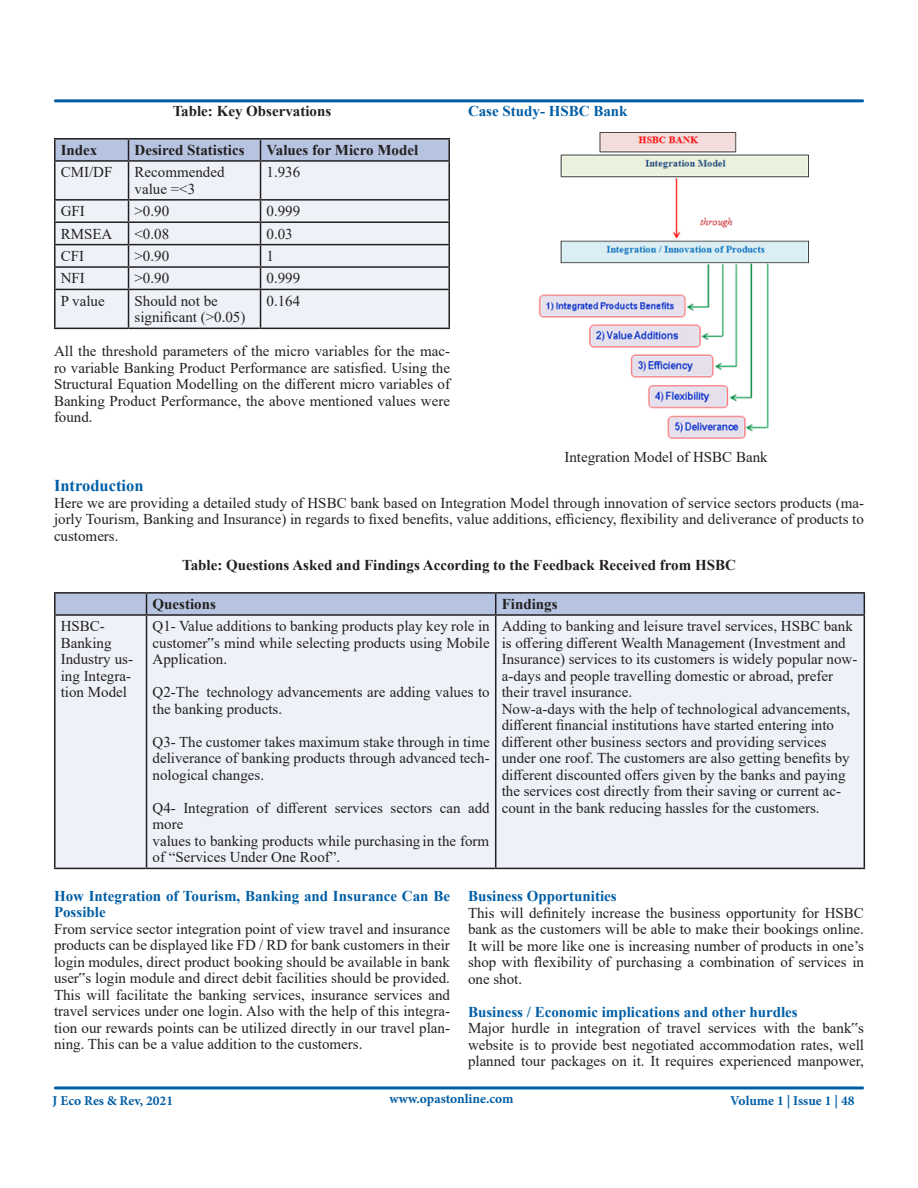
<style>
.page{position:relative;width:918px;height:1188px;background:#fff}
.page>*{position:absolute;margin:0;border:0;box-sizing:border-box;transform-origin:0 0}
.t1{font:700 16.5px "Times New Roman";color:#015ea5}
.t2{font:15px/16.5px "Times New Roman";color:#231f20}
.t3{font:700 15px "Times New Roman";color:#231f20}
.t4{font:700 15px/16.5px "Times New Roman";color:#015ea5}
.t5{font:700 13.5px "Minion Pro";color:#015ea5}
</style>
<div class="page">
<div style="left:54px;top:99px;width:810px;height:3px;border:2px solid #015ea5"></div>
<div style="left:54px;top:1086px;width:810px;height:3px;border:2px solid #015ea5"></div>
<div style="left:56px;top:162px;width:392px;height:166px;background:#eef2f8"></div>
<hr style="left:54px;top:138px;width:75px;height:2px;background:#231f20">
<hr style="left:54px;top:140px;width:2px;height:20px;background:#231f20">
<hr style="left:129px;top:138px;width:132px;height:2px;background:#231f20">
<hr style="left:261px;top:138px;width:189px;height:2px;background:#231f20">
<div style="left:55px;top:139px;width:394px;height:21px;background:#b6c4e1"></div>
<hr style="left:448px;top:140px;width:2px;height:20px;background:#231f20">
<hr style="left:54px;top:160px;width:75px;height:2px;background:#231f20">
<hr style="left:54px;top:162px;width:2px;height:37px;background:#231f20">
<hr style="left:129px;top:160px;width:132px;height:2px;background:#231f20">
<hr style="left:128px;top:162px;width:1px;height:37px;background:#231f20">
<hr style="left:261px;top:160px;width:189px;height:2px;background:#231f20">
<hr style="left:260px;top:162px;width:1px;height:37px;background:#231f20">
<hr style="left:448px;top:162px;width:2px;height:37px;background:#231f20">
<hr style="left:54px;top:199px;width:75px;height:2px;background:#231f20">
<hr style="left:54px;top:201px;width:2px;height:20px;background:#231f20">
<hr style="left:129px;top:199px;width:132px;height:2px;background:#231f20">
<hr style="left:261px;top:199px;width:189px;height:2px;background:#231f20">
<hr style="left:448px;top:201px;width:2px;height:20px;background:#231f20">
<hr style="left:54px;top:221px;width:75px;height:2px;background:#231f20">
<hr style="left:54px;top:223px;width:2px;height:21px;background:#231f20">
<hr style="left:129px;top:221px;width:132px;height:2px;background:#231f20">
<hr style="left:261px;top:221px;width:189px;height:2px;background:#231f20">
<hr style="left:448px;top:223px;width:2px;height:21px;background:#231f20">
<hr style="left:54px;top:244px;width:75px;height:1px;background:#231f20">
<hr style="left:54px;top:245px;width:2px;height:21px;background:#231f20">
<hr style="left:129px;top:244px;width:132px;height:1px;background:#231f20">
<hr style="left:261px;top:244px;width:189px;height:1px;background:#231f20">
<hr style="left:448px;top:245px;width:2px;height:21px;background:#231f20">
<hr style="left:54px;top:266px;width:75px;height:2px;background:#231f20">
<hr style="left:54px;top:268px;width:2px;height:21px;background:#231f20">
<hr style="left:129px;top:266px;width:132px;height:2px;background:#231f20">
<svg style="left:128px;top:201px;width:1px;height:88px"></svg>
<hr style="left:261px;top:266px;width:189px;height:2px;background:#231f20">
<svg style="left:260px;top:201px;width:1px;height:88px"></svg>
<hr style="left:448px;top:268px;width:2px;height:21px;background:#231f20">
<hr style="left:54px;top:289px;width:75px;height:1px;background:#231f20">
<hr style="left:54px;top:290px;width:2px;height:38px;background:#231f20">
<hr style="left:129px;top:289px;width:132px;height:1px;background:#231f20">
<hr style="left:128px;top:290px;width:1px;height:38px;background:#231f20">
<hr style="left:261px;top:289px;width:189px;height:1px;background:#231f20">
<hr style="left:260px;top:290px;width:1px;height:38px;background:#231f20">
<hr style="left:448px;top:290px;width:2px;height:38px;background:#231f20">
<hr style="left:54px;top:328px;width:75px;height:1px;background:#231f20">
<hr style="left:129px;top:328px;width:132px;height:1px;background:#231f20">
<hr style="left:261px;top:328px;width:189px;height:1px;background:#231f20">
<img style="left:539px;top:133px;width:269px;height:306px">
<div style="left:56px;top:616px;width:808px;height:252px;background:#eef2f8"></div>
<hr style="left:54px;top:592px;width:93px;height:2px;background:#231f20">
<hr style="left:54px;top:594px;width:2px;height:20px;background:#231f20">
<hr style="left:147px;top:592px;width:349px;height:2px;background:#231f20">
<hr style="left:496px;top:592px;width:369px;height:2px;background:#231f20">
<div style="left:55px;top:593px;width:810px;height:21px;background:#b6c4e1"></div>
<hr style="left:54px;top:614px;width:93px;height:2px;background:#231f20">
<hr style="left:54px;top:616px;width:2px;height:252px;background:#231f20">
<hr style="left:147px;top:614px;width:349px;height:2px;background:#231f20">
<hr style="left:146px;top:616px;width:1px;height:252px;background:#231f20">
<hr style="left:496px;top:614px;width:369px;height:2px;background:#231f20">
<hr style="left:495px;top:616px;width:1px;height:252px;background:#231f20">
<hr style="left:864px;top:616px;width:1px;height:252px;background:#231f20">
<hr style="left:54px;top:868px;width:93px;height:1px;background:#231f20">
<hr style="left:147px;top:868px;width:349px;height:1px;background:#231f20">
<hr style="left:496px;top:868px;width:369px;height:1px;background:#231f20">
<p class="t3" style="left:173px;top:100px;width:160px">Table: Key Observations</p>
<p class="t3" style="left:61px;top:139px;width:38px">Index</p>
<p class="t3" style="left:135px;top:139px;width:112px">Desired Statistics</p>
<p class="t3" style="left:267px;top:139px;width:153px">Values for Micro Model</p>
<p class="t2" style="left:61px;top:164px;width:53px">CMI/DF</p>
<p class="t2" style="left:135px;top:164px;width:91px">Recommended value =&lt;3</p>
<p class="t2" style="left:267px;top:164px;width:35px">1.936</p>
<p class="t2" style="left:61px;top:202px;width:26px">GFI</p>
<p class="t2" style="left:135px;top:202px;width:36px">&gt;0.90</p>
<p class="t2" style="left:267px;top:202px;width:35px">0.999</p>
<p class="t2" style="left:61px;top:225px;width:53px">RMSEA</p>
<p class="t2" style="left:135px;top:225px;width:36px">&lt;0.08</p>
<p class="t2" style="left:267px;top:225px;width:28px">0.03</p>
<p class="t2" style="left:61px;top:247px;width:25px">CFI</p>
<p class="t2" style="left:135px;top:247px;width:36px">&gt;0.90</p>
<p class="t2" style="left:267px;top:247px;width:9px">1</p>
<p class="t2" style="left:61px;top:270px;width:26px">NFI</p>
<p class="t2" style="left:135px;top:270px;width:36px">&gt;0.90</p>
<p class="t2" style="left:267px;top:270px;width:35px">0.999</p>
<p class="t2" style="left:61px;top:292px;width:46px">P value</p>
<p class="t2" style="left:135px;top:292px;width:85px">Should not be</p>
<p class="t2" style="left:135px;top:309px;width:112px">significant (&gt;0.05)</p>
<p class="t2" style="left:267px;top:292px;width:35px">0.164</p>
<p class="t2" style="left:54px;top:342px;width:398px;text-align:justify">All the threshold parameters of the micro variables for the mac&shy;ro variable Banking Product Performance are satisfied. Using the Structural Equation Modelling on the different micro variables of Banking Product Performance, the above mentioned values were found.</p>
<p class="t4" style="left:468px;top:102px;width:161px">Case Study- HSBC Bank</p>
<p class="t2" style="left:564px;top:448px;width:205px">Integration Model of HSBC Bank</p>
<p class="t1" style="left:54px;top:474px;width:91px">Introduction</p>
<p class="t2" style="left:54px;top:494px;width:812px;text-align:justify">Here we are providing a detailed study of HSBC bank based on Integration Model through innovation of service sectors products (ma&shy;jorly Tourism, Banking and Insurance) in regards to fixed benefits, value additions, efficiency, flexibility and deliverance of products to customers.</p>
<p class="t3" style="left:182px;top:554px;width:555px">Table: Questions Asked and Findings According to the Feedback Received from HSBC</p>
<p class="t3" style="left:153px;top:593px;width:65px">Questions</p>
<p class="t3" style="left:502px;top:593px;width:57px">Findings</p>
<p class="t2" style="left:61px;top:618px;width:74px">HSBC-<br>Banking<br>Industry us&shy;ing Integra&shy;tion Model</p>
<p class="t2" style="left:153px;top:618px;width:339px;text-align:justify">Q1- Value additions to banking products play key role in customer‟s mind while selecting products using Mobile Application.</p>
<p class="t2" style="left:502px;top:618px;width:357px">Adding to banking and leisure travel services, HSBC bank is offering different Wealth Management (Investment and Insurance) services to its customers is widely popular now&shy;a-days and people travelling domestic or abroad, prefer their travel insurance.</p>
<p class="t2" style="left:502px;top:700px;width:350px">Now-a-days with the help of technological advancements, different financial institutions have started entering into different other business sectors and providing services under one roof. The customers are also getting benefits by different discounted offers given by the banks and paying the services cost directly from their saving or current ac&shy;count in the bank reducing hassles for the customers.</p>
<p class="t2" style="left:153px;top:684px;width:339px">Q2-The technology advancements are adding values to the banking products.</p>
<p class="t2" style="left:153px;top:733px;width:339px;text-align:justify">Q3- The customer takes maximum stake through in time deliverance of banking products through advanced tech&shy;nological changes.</p>
<p class="t2" style="left:153px;top:799px;width:339px">Q4- Integration of different services sectors can add more</p>
<p class="t2" style="left:153px;top:832px;width:338px">values to banking products while purchasing in the form of “Services Under One Roof”.</p>
<p class="t4" style="left:54px;top:887px;width:398px">How Integration of Tourism, Banking and Insurance Can Be<br>Possible</p>
<p class="t2" style="left:54px;top:920px;width:398px;text-align:justify">From service sector integration point of view travel and insurance products can be displayed like FD / RD for bank customers in their login modules, direct product booking should be available in bank user‟s login module and direct debit facilities should be provided.<br>This will facilitate the banking services, insurance services and travel services under one login. Also with the help of this integra&shy;tion our rewards points can be utilized directly in our travel plan&shy;ning. This can be a value addition to the customers.</p>
<p class="t4" style="left:468px;top:887px;width:150px">Business Opportunities</p>
<p class="t2" style="left:468px;top:904px;width:398px;text-align:justify">This will definitely increase the business opportunity for HSBC bank as the customers will be able to make their bookings online.<br>It will be more like one is increasing number of products in one’s shop with flexibility of purchasing a combination of services in one shot.</p>
<p class="t4" style="left:468px;top:1003px;width:331px">Business / Economic implications and other hurdles</p>
<p class="t2" style="left:468px;top:1019px;width:398px;text-align:justify">Major hurdle in integration of travel services with the bank‟s website is to provide best negotiated accommodation rates, well planned tour packages on it. It requires experienced manpower,</p>
<p class="t5" style="left:52px;top:1091px;width:122px">J Eco Res &amp; Rev, 2021</p>
<p class="t5" style="left:390px;top:1090px;width:126px">www.opastonline.com</p>
<p class="t5" style="left:730px;top:1091px;width:126px">Volume 1 | Issue 1 | 48</p>
</div>
